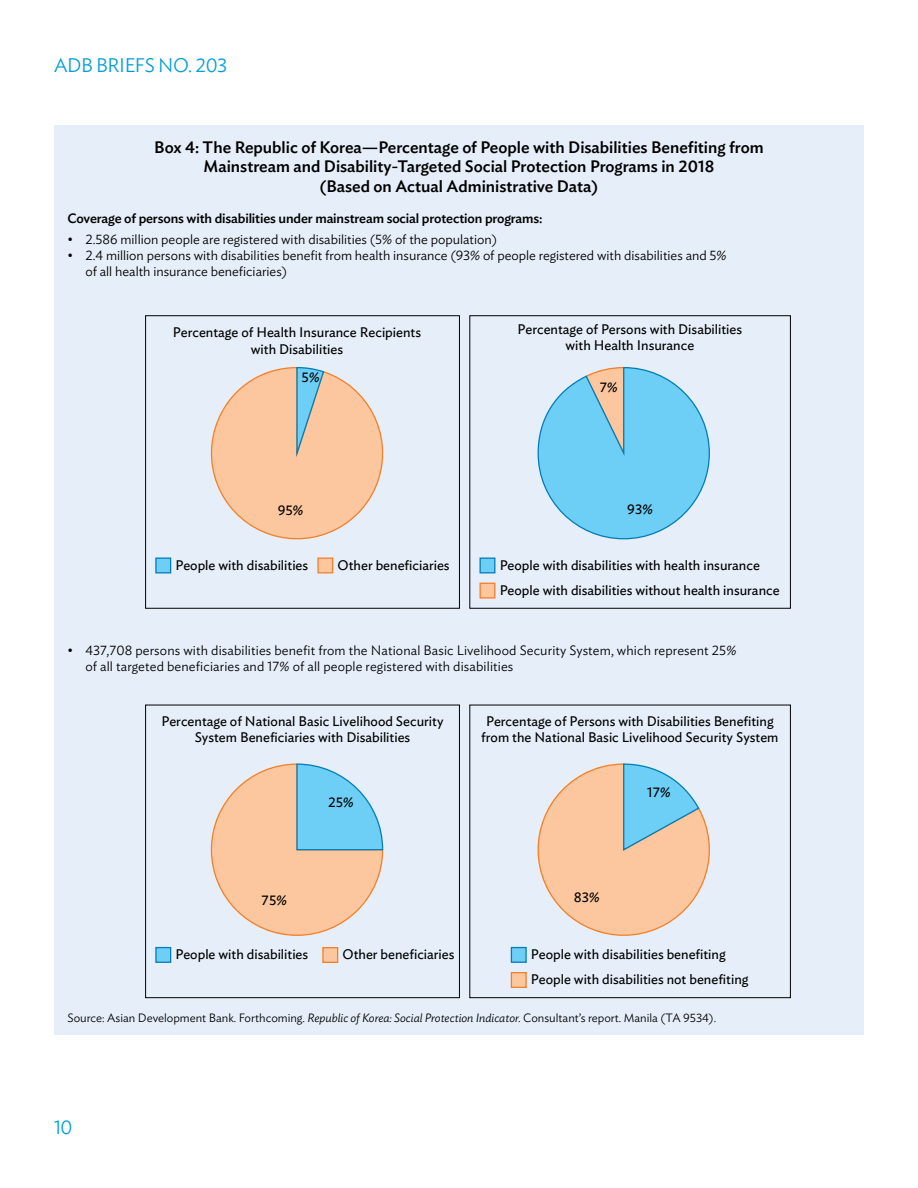
<style>
.page{position:relative;width:918px;height:1188px;background:#fff}
.page>*{position:absolute;margin:0;border:0;box-sizing:border-box;transform-origin:0 0}
.t1{font:300 19.5px "Ideal Sans";letter-spacing:-.02em;color:#009fd6}
.t2{font:500 16.5px/19.8px "Ideal Sans";color:#000;text-align:center}
.t3{font:13.8px/16.5px "Ideal Sans";color:#000;text-align:center}
.t4{font:300 13.5px/16.2px "Ideal Sans";color:#000}
.t5{font:500 13.5px "Ideal Sans";letter-spacing:-.01em;color:#000}
.t6{font:300 12px "Ideal Sans";color:#000}
.s1{font-style:italic}
</style>
<div class="page">
<div style="left:54px;top:126px;width:810px;height:909px;background:#e6eff9"></div>
<svg style="left:145px;top:315px;width:646px;height:294px"></svg>
<svg style="left:145px;top:705px;width:646px;height:293px"></svg>
<h1 class="t1" style="left:54px;top:50px;width:175px">ADB BRIEFS NO. 203</h1>
<p class="t2" style="left:154px;top:136px;width:611px">Box 4: The Republic of Korea—Percentage of People with Disabilities Benefiting from<br>Mainstream and Disability-Targeted Social Protection Programs in 2018<br>(Based on Actual Administrative Data)</p>
<p class="t5" style="left:68px;top:208px;width:476px">Coverage of persons with disabilities under mainstream social protection programs:</p>
<p class="t4" style="left:68px;top:230px;width:431px">• 2.586 million people are registered with disabilities (5% of the population)</p>
<p class="t4" style="left:85px;top:246px;width:643px;text-indent:-18px">• 2.4 million persons with disabilities benefit from health insurance (93% of people registered with disabilities and 5% of all health insurance beneficiaries)</p>
<p class="t3" style="left:173px;top:323px;width:250px">Percentage of Health Insurance Recipients with Disabilities</p>
<p class="t3" style="left:518px;top:320px;width:226px">Percentage of Persons with Disabilities with Health Insurance</p>
<p class="t3" style="left:302px;top:368px;width:19px">5%</p>
<p class="t3" style="left:600px;top:378px;width:19px">7%</p>
<p class="t3" style="left:278px;top:501px;width:27px">95%</p>
<p class="t3" style="left:627px;top:500px;width:27px">93%</p>
<p class="t3" style="left:175px;top:555px;width:134px">People with disabilities</p>
<p class="t3" style="left:338px;top:555px;width:114px">Other beneficiaries</p>
<p class="t3" style="left:500px;top:551px;width:281px;line-height:25px;text-align:left">People with disabilities with health insurance<br>People with disabilities without health insurance</p>
<p class="t4" style="left:85px;top:641px;width:652px;text-indent:-18px">• 437,708 persons with disabilities benefit from the National Basic Livelihood Security System, which represent 25% of all targeted beneficiaries and 17% of all people registered with disabilities</p>
<p class="t3" style="left:162px;top:712px;width:284px">Percentage of National Basic Livelihood Security<br>System Beneficiaries with Disabilities</p>
<p class="t3" style="left:262px;top:891px;width:27px">75%</p>
<p class="t3" style="left:328px;top:793px;width:27px">25%</p>
<p class="t3" style="left:481px;top:712px;width:299px">Percentage of Persons with Disabilities Benefiting from the National Basic Livelihood Security System</p>
<p class="t3" style="left:574px;top:888px;width:27px">83%</p>
<p class="t3" style="left:647px;top:783px;width:25px">17%</p>
<p class="t3" style="left:531px;top:941px;width:219px;line-height:25px;text-align:left">People with disabilities benefiting<br>People with disabilities not benefiting</p>
<p class="t6" style="left:68px;top:1008px;width:650px">Source: Asian Development Bank. Forthcoming. <span class="s1">Republic of Korea: Social Protection Indicator.</span> Consultant’s report. Manila (TA 9534).</p>
<p class="t3" style="left:176px;top:945px;width:134px">People with disabilities</p>
<p class="t3" style="left:343px;top:945px;width:114px">Other beneficiaries</p>
<h1 class="t1" style="left:54px;top:1112px;width:20px">10</h1>
</div>
